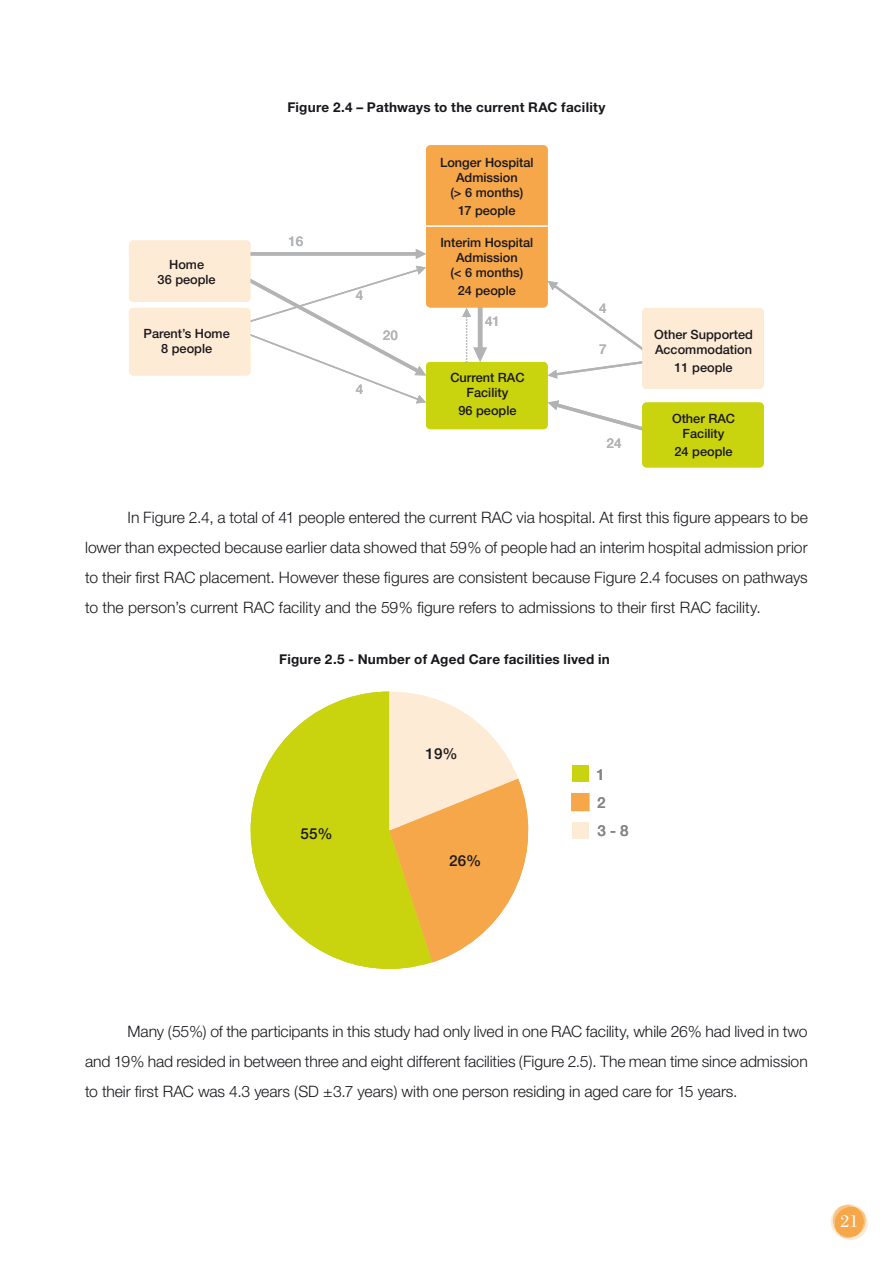
<style>
.page{position:relative;width:893px;height:1263px;background:#fff}
.page>*{position:absolute;margin:0;border:0;box-sizing:border-box;transform-origin:0 0}
.t1{font:18px "Bodoni";color:#fff}
.t2{font:300 15.75px/30px "Helvetica Neue";color:#1a171c;text-align:justify}
.t3{font:500 15.15px "Helvetica Neue";color:#1a171c}
.t4{font:500 15.15px/28px "Helvetica Neue";color:#858688}
.t5{font:700 13.5px "Helvetica Neue";letter-spacing:.02em;color:#1a171c}
.t6{font:500 13.5px "Helvetica Neue";letter-spacing:.005em;color:#b1b3b4}
.t7{font:500 12.75px/15px "Helvetica Neue";color:#1a171c;text-align:center}
</style>
<div class="page">
<svg style="left:831px;top:1204px;width:37px;height:36px"></svg>
<svg style="left:245px;top:266px;width:181px;height:137px"></svg>
<svg style="left:250px;top:249px;width:176px;height:10px"></svg>
<svg style="left:548px;top:400px;width:94px;height:31px"></svg>
<svg style="left:548px;top:361px;width:94px;height:18px"></svg>
<svg style="left:548px;top:281px;width:94px;height:69px"></svg>
<div style="left:129px;top:240px;width:121px;height:62px;background:#feebd5;border-radius:4px"></div>
<div style="left:129px;top:308px;width:121px;height:67px;background:#feebd5;border-radius:4px"></div>
<div style="left:426px;top:145px;width:122px;height:162px;background:#f5a749;border-radius:4px"></div>
<div style="left:426px;top:362px;width:122px;height:67px;background:#c9d30e;border-radius:4px"></div>
<div style="left:642px;top:308px;width:122px;height:81px;background:#feebd5;border-radius:4px"></div>
<div style="left:642px;top:402px;width:122px;height:65px;background:#c9d30e;border-radius:4px"></div>
<svg style="left:462px;top:307px;width:25px;height:56px"></svg>
<hr style="left:426px;top:226px;width:121px;height:1px;background:#fff">
<svg style="left:251px;top:692px;width:181px;height:277px;fill:#c9d30e"></svg>
<svg style="left:389px;top:692px;width:140px;height:270px"></svg>
<div style="left:572px;top:765px;width:17px;height:17px;background:#c9d30e"></div>
<div style="left:572px;top:794px;width:17px;height:16px;background:#f5a749"></div>
<div style="left:571px;top:793px;width:18px;height:18px;border:1px solid #f5a749"></div>
<div style="left:572px;top:822px;width:17px;height:17px;background:#feebd5"></div>
<p class="t5" style="left:287px;top:99px;width:320px">Figure 2.4 – Pathways to the current RAC facility</p>
<p class="t7" style="left:158px;top:257px;width:60px">Home<br>36 people</p>
<p class="t6" style="left:288px;top:233px;width:17px">16</p>
<p class="t6" style="left:356px;top:287px;width:9px">4</p>
<p class="t7" style="left:440px;top:155px;width:95px">Longer Hospital<br>Admission<br>(&gt; 6 months)</p>
<p class="t7" style="left:458px;top:203px;width:59px">17 people</p>
<p class="t7" style="left:440px;top:235px;width:95px">Interim Hospital<br>Admission<br>(&lt; 6 months)</p>
<p class="t7" style="left:458px;top:283px;width:60px">24 people</p>
<p class="t6" style="left:599px;top:300px;width:9px">4</p>
<p class="t6" style="left:599px;top:341px;width:9px">7</p>
<p class="t6" style="left:485px;top:313px;width:17px">41</p>
<p class="t7" style="left:144px;top:326px;width:88px">Parent’s Home<br>8 people</p>
<p class="t7" style="left:654px;top:326px;width:100px;text-align:left">Other Supported<br>Accommodation</p>
<p class="t7" style="left:674px;top:359px;width:60px">11 people</p>
<p class="t7" style="left:672px;top:411px;width:65px">Other RAC<br>Facility</p>
<p class="t7" style="left:674px;top:444px;width:60px">24 people</p>
<p class="t6" style="left:383px;top:327px;width:17px">20</p>
<p class="t7" style="left:450px;top:370px;width:76px">Current RAC<br>Facility</p>
<p class="t7" style="left:458px;top:403px;width:60px">96 people</p>
<p class="t6" style="left:356px;top:381px;width:9px">4</p>
<p class="t6" style="left:607px;top:435px;width:17px">24</p>
<p class="t2" style="left:85px;top:502px;width:724px;text-indent:43px">In Figure 2.4, a total of 41 people entered the current RAC via hospital. At first this figure appears to be lower than expected because earlier data showed that 59% of people had an interim hospital admission prior to their first RAC placement. However these figures are consistent because Figure 2.4 focuses on pathways to the person’s current RAC facility and the 59% figure refers to admissions to their first RAC facility.</p>
<p class="t5" style="left:279px;top:651px;width:332px">Figure 2.5 - Number of Aged Care facilities lived in</p>
<p class="t3" style="left:301px;top:824px;width:34px">55%</p>
<p class="t3" style="left:426px;top:744px;width:34px">19%</p>
<p class="t3" style="left:449px;top:851px;width:34px">26%</p>
<p class="t4" style="left:597px;top:760px;width:34px">1<br>2<br>3 - 8</p>
<p class="t2" style="left:85px;top:1015px;width:724px;text-indent:43px">Many (55%) of the participants in this study had only lived in one RAC facility, while 26% had lived in two and 19% had resided in between three and eight different facilities (Figure 2.5). The mean time since admission to their first RAC was 4.3 years (SD ±3.7 years) with one person residing in aged care for 15 years.</p>
<p class="t1" style="left:841px;top:1211px;width:19px">21</p>
</div>
